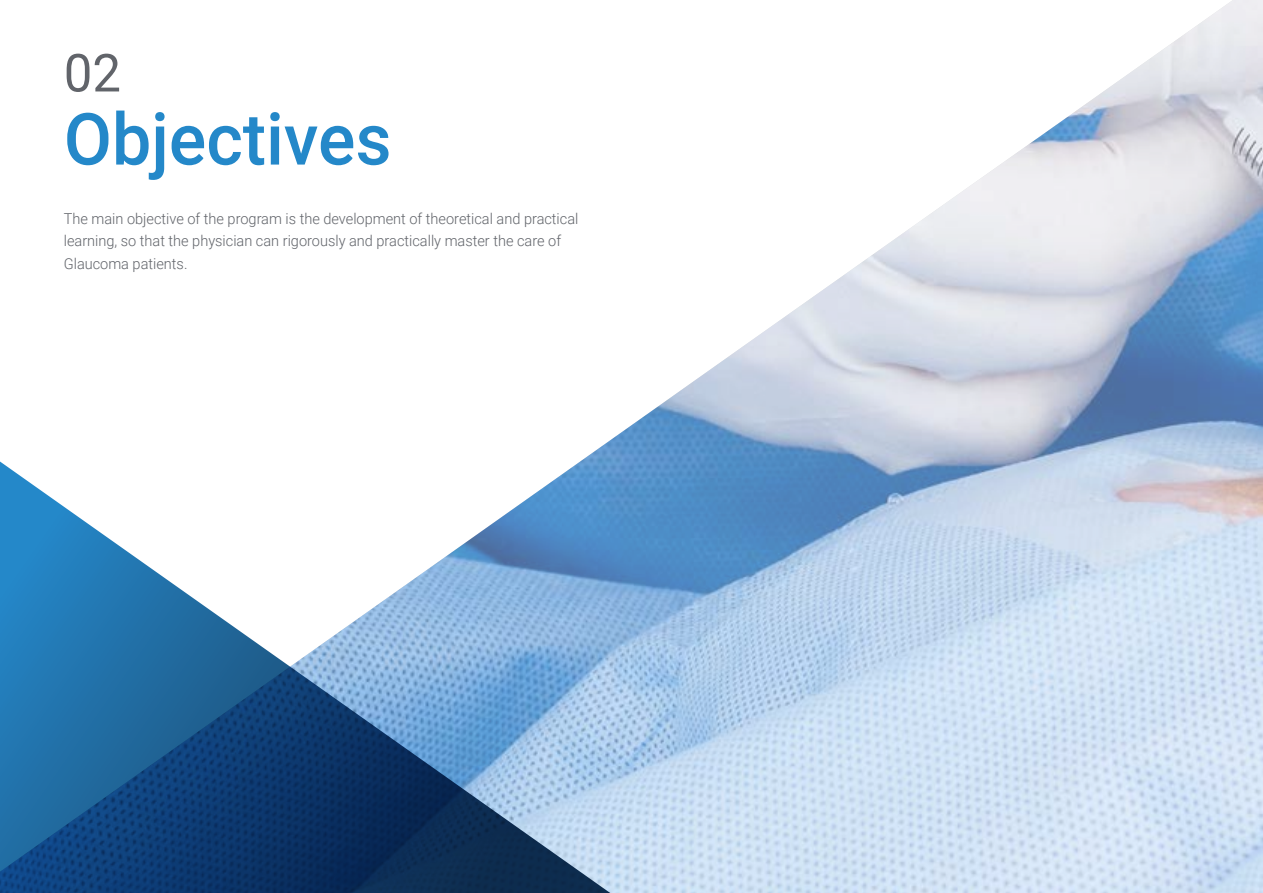
<style>
.page{position:relative;width:1263px;height:893px;background:#fff}
.page>*{position:absolute;margin:0;border:0;box-sizing:border-box;transform-origin:0 0}
.t1{font:500 72px "Roboto";color:#2488c9}
.t2{font:52.5px "Roboto";color:#61646a}
.t3{font:300 15px/22.5px "Roboto";color:#61646a}
</style>
<div class="page">
<img style="left:602px;top:0;width:661px;height:893px">
<svg style="left:0;top:446px;width:640px;height:447px"></svg>
<h2 class="t2" style="left:64px;top:36px;width:59px">02</h2>
<h1 class="t1" style="left:64px;top:89px;width:329px">Objectives</h1>
<p class="t3" style="left:64px;top:207px;width:516px">The main objective of the program is the development of theoretical and practical learning, so that the physician can rigorously and practically master the care of<br>Glaucoma patients.</p>
</div>
